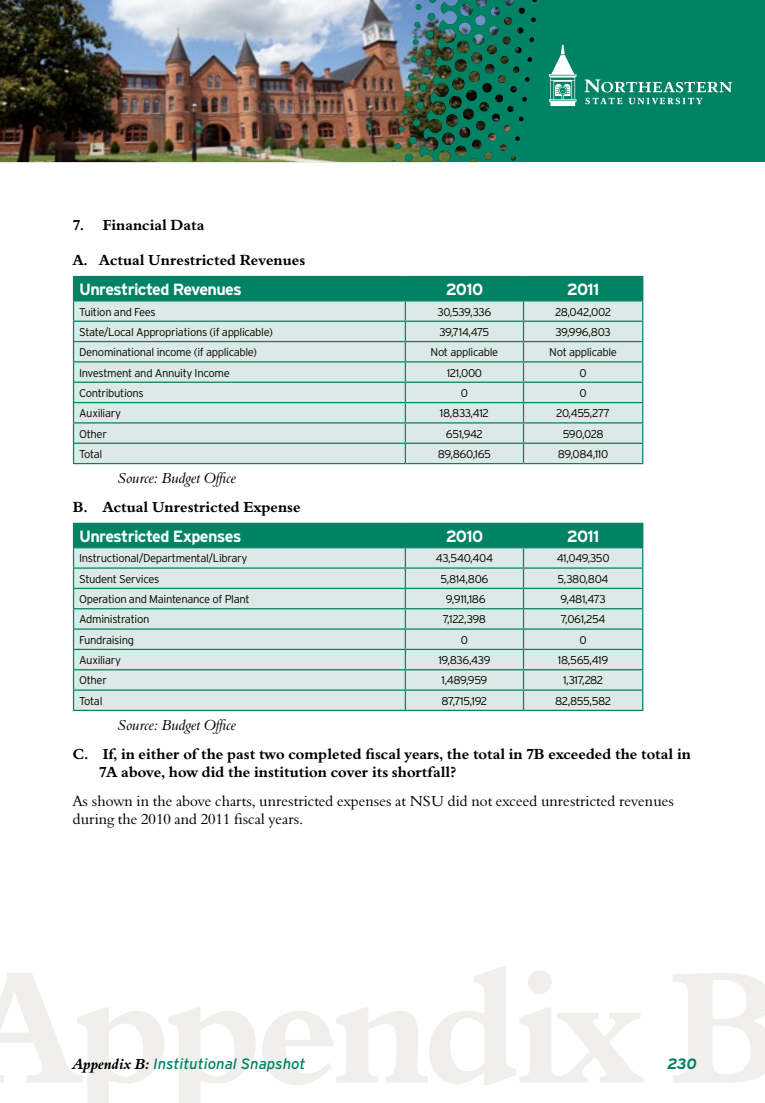
<style>
.page{position:relative;width:765px;height:1103px;background:#fff}
.page>*{position:absolute;margin:0;border:0;box-sizing:border-box;transform-origin:0 0}
.Table{font:700 16.25px "Interstate";letter-spacing:-.04em;color:#fff}
.Lettered_List{font:15px/18px "Aldine 401 BT Bold A";color:#000}
.t1{font:15px/18px "Aldine 401 BT Roman A";color:#000}
.t2{font:15px "Aldine 401 BT Italic A";color:#000}
.t3{font:italic 15px "Interstate";color:#008265}
.Numbered_list{font:15px "Aldine 401 BT Bold A";color:#000}
.t4{font:italic 700 15px "Interstate";color:#008265}
.Table-2{font:300 11.25px "Interstate";letter-spacing:-.03em;color:#000}
.s1{font-family:"Aldine 401 BT Bold Italic A";font-style:normal;color:#000}
</style>
<div class="page">
<div style="left:0;top:0;width:765px;height:162px;background:#008265"></div>
<svg style="left:502px;top:0;width:35px;height:161px"></svg>
<img style="left:0;top:0;width:502px;height:162px">
<svg style="left:549px;top:45px;width:28px;height:61px"></svg>
<svg style="left:585px;top:79px;width:147px;height:13px"></svg>
<svg style="left:586px;top:98px;width:37px;height:6px"></svg>
<svg style="left:629px;top:98px;width:73px;height:6px"></svg>
<svg style="left:73px;top:276px;width:570px;height:187px;background:#b0d5cd"></svg>
<hr style="left:73px;top:463px;width:332px;height:1px;background:#008265">
<hr style="left:405px;top:463px;width:119px;height:1px;background:#008265">
<hr style="left:524px;top:463px;width:119px;height:1px;background:#008265">
<hr style="left:73px;top:709px;width:332px;height:2px;background:#008265">
<hr style="left:405px;top:709px;width:119px;height:2px;background:#008265">
<hr style="left:524px;top:709px;width:119px;height:2px;background:#008265">
<svg style="left:73px;top:523px;width:570px;height:186px;background:#b1d6cd"></svg>
<hr style="left:73px;top:547px;width:332px;height:1px;background:#008265">
<hr style="left:405px;top:547px;width:119px;height:1px;background:#008265">
<hr style="left:524px;top:547px;width:119px;height:1px;background:#008265">
<p class="Numbered_list" style="left:73px;top:216px;width:133px">7. Financial Data</p>
<p class="Lettered_List" style="left:73px;top:251px;width:234px">A. Actual Unrestricted Revenues</p>
<p class="Table" style="left:79px;top:280px;width:164px">Unrestricted Revenues</p>
<p class="Table" style="left:446px;top:280px;width:39px">2010</p>
<p class="Table" style="left:567px;top:280px;width:34px">2011</p>
<p class="Table-2" style="left:79px;top:305px;width:78px">Tuition and Fees</p>
<p class="Table-2" style="left:438px;top:305px;width:55px">30,539,336</p>
<p class="Table-2" style="left:555px;top:305px;width:58px">28,042,002</p>
<p class="Table-2" style="left:79px;top:325px;width:195px">State/Local Appropriations (if applicable)</p>
<p class="Table-2" style="left:440px;top:325px;width:51px">39,714,475</p>
<p class="Table-2" style="left:555px;top:325px;width:57px">39,996,803</p>
<p class="Table-2" style="left:79px;top:346px;width:179px">Denominational income (if applicable)</p>
<p class="Table-2" style="left:431px;top:346px;width:69px">Not applicable</p>
<p class="Table-2" style="left:549px;top:346px;width:69px">Not applicable</p>
<p class="Table-2" style="left:79px;top:366px;width:152px">Investment and Annuity Income</p>
<p class="Table-2" style="left:447px;top:366px;width:37px">121,000</p>
<p class="Table-2" style="left:580px;top:366px;width:9px">0</p>
<p class="Table-2" style="left:79px;top:386px;width:66px">Contributions</p>
<p class="Table-2" style="left:461px;top:386px;width:9px">0</p>
<p class="Table-2" style="left:580px;top:386px;width:9px">0</p>
<p class="Table-2" style="left:79px;top:407px;width:43px">Auxiliary</p>
<p class="Table-2" style="left:440px;top:407px;width:51px">18,833,412</p>
<p class="Table-2" style="left:556px;top:407px;width:55px">20,455,277</p>
<p class="Table-2" style="left:79px;top:427px;width:29px">Other</p>
<p class="Table-2" style="left:446px;top:427px;width:39px">651,942</p>
<p class="Table-2" style="left:563px;top:427px;width:42px">590,028</p>
<p class="Table-2" style="left:79px;top:447px;width:25px">Total</p>
<p class="Table-2" style="left:438px;top:447px;width:55px">89,860,165</p>
<p class="Table-2" style="left:558px;top:447px;width:52px">89,084,110</p>
<p class="t2" style="left:118px;top:468px;width:120px">Source: Budget Office</p>
<p class="Lettered_List" style="left:73px;top:498px;width:229px">B. Actual Unrestricted Expense</p>
<p class="Table" style="left:79px;top:527px;width:164px">Unrestricted Expenses</p>
<p class="Table" style="left:446px;top:527px;width:39px">2010</p>
<p class="Table" style="left:567px;top:527px;width:34px">2011</p>
<p class="Table-2" style="left:79px;top:552px;width:170px">Instructional/Departmental/Library</p>
<p class="Table-2" style="left:436px;top:552px;width:59px">43,540,404</p>
<p class="Table-2" style="left:557px;top:552px;width:54px">41,049,350</p>
<p class="Table-2" style="left:79px;top:572px;width:82px">Student Services</p>
<p class="Table-2" style="left:440px;top:572px;width:50px">5,814,806</p>
<p class="Table-2" style="left:558px;top:572px;width:53px">5,380,804</p>
<p class="Table-2" style="left:79px;top:593px;width:172px">Operation and Maintenance of Plant</p>
<p class="Table-2" style="left:446px;top:593px;width:41px">9,911,186</p>
<p class="Table-2" style="left:560px;top:593px;width:47px">9,481,473</p>
<p class="Table-2" style="left:79px;top:613px;width:72px">Administration</p>
<p class="Table-2" style="left:443px;top:613px;width:45px">7,122,398</p>
<p class="Table-2" style="left:561px;top:613px;width:46px">7,061,254</p>
<p class="Table-2" style="left:79px;top:633px;width:56px">Fundraising</p>
<p class="Table-2" style="left:461px;top:633px;width:9px">0</p>
<p class="Table-2" style="left:580px;top:633px;width:9px">0</p>
<p class="Table-2" style="left:79px;top:654px;width:43px">Auxiliary</p>
<p class="Table-2" style="left:438px;top:654px;width:54px">19,836,439</p>
<p class="Table-2" style="left:558px;top:654px;width:52px">18,565,419</p>
<p class="Table-2" style="left:79px;top:674px;width:29px">Other</p>
<p class="Table-2" style="left:442px;top:674px;width:47px">1,489,959</p>
<p class="Table-2" style="left:563px;top:674px;width:42px">1,317,282</p>
<p class="Table-2" style="left:79px;top:694px;width:25px">Total</p>
<p class="Table-2" style="left:442px;top:694px;width:47px">87,715,192</p>
<p class="Table-2" style="left:555px;top:694px;width:57px">82,855,582</p>
<p class="t2" style="left:118px;top:715px;width:120px">Source: Budget Office</p>
<p class="Lettered_List" style="left:99px;top:744px;width:593px;text-indent:-26px">C. If, in either of the past two completed fiscal years, the total in 7B exceeded the total in<br>7A above, how did the institution cover its shortfall?</p>
<p class="t1" style="left:73px;top:792px;width:603px">As shown in the above charts, unrestricted expenses at NSU did not exceed unrestricted revenues during the 2010 and 2011 fiscal years.</p>
<h2 class="t3" style="left:73px;top:1054px;width:234px"><span class="s1">Appendix B:</span> Institutional Snapshot</h2>
<h2 class="t4" style="left:667px;top:1054px;width:31px">230</h2>
</div>
